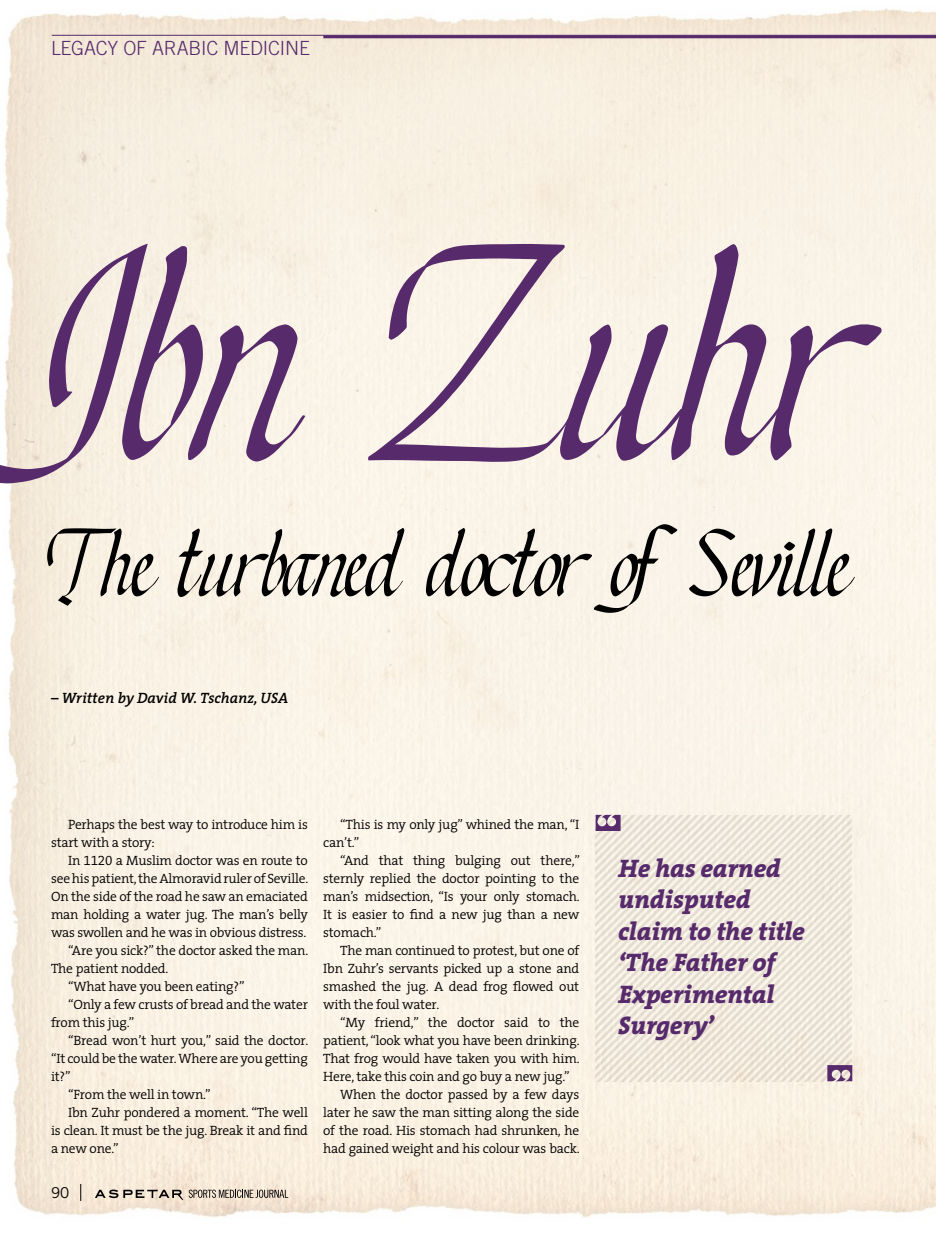
<style>
.page{position:relative;width:936px;height:1234px;background:#fff}
.page>*{position:absolute;margin:0;border:0;box-sizing:border-box;transform-origin:0 0}
.t1{font:297.3px "Chancery Cursive";letter-spacing:-.02em;color:#562a6b}
.t2{font:93.3px "Chancery Cursive";letter-spacing:-.02em;color:#000}
.t3{font:italic 800 25.5px/31.5px "The Serif";letter-spacing:-.015em;color:#562a6b}
.t4{font:300 19.5px "Trade Gothic LT Std";letter-spacing:-.01em;color:#562a6b}
.t5{font:italic 600 15px "The Serif";color:#000}
.t6{font:15px "Trade Gothic LT Std";color:#000}
.t7{font:300 13.5px/18px "The Serif";letter-spacing:-.015em;color:#000}
.s1{font-family:"The Serif Semi Light Expert";font-weight:400}
</style>
<div class="page">
<img style="left:4px;top:8px;width:931px;height:1210px">
<svg style="left:80px;top:1183px;width:1px;height:17px"></svg>
<svg style="left:189px;top:1189px;width:99px;height:8px"></svg>
<svg style="left:95px;top:1189px;width:88px;height:10px"></svg>
<svg style="left:595px;top:814px;width:257px;height:266px;background:#ede6db"></svg>
<hr style="left:52px;top:35px;width:883px;height:1px;background:#562a6b">
<hr style="left:323px;top:35px;width:612px;height:3px;background:#562a6b">
<h3 class="t4" style="left:51px;top:37px;width:260px">LEGACY OF ARABIC MEDICINE</h3>
<h1 class="t1" style="left:61px;top:220px;width:817px">Ibn Zuhr</h1>
<h2 class="t2" style="left:51px;top:521px;width:803px">The turbaned doctor ofSeville</h2>
<p class="t5" style="left:51px;top:685px;width:239px">– Written by David W. Tschanz, USA</p>
<p class="t7" style="left:51px;top:814px;width:258px;text-indent:17px">Perhaps the best way to introduce him is start with a story:</p>
<p class="t7" style="left:68px;top:850px;width:241px">In <span class="s1">1120</span> a Muslim doctor was en route to</p>
<p class="t7" style="left:51px;top:868px;width:259px">see his patient, the Almoravid ruler of Seville.</p>
<p class="t7" style="left:51px;top:886px;width:258px">On the side of the road he saw an emaciated</p>
<p class="t7" style="left:51px;top:904px;width:258px">man holding a water jug. The man’s belly</p>
<p class="t7" style="left:51px;top:922px;width:257px">was swollen and he was in obvious distress.</p>
<p class="t7" style="left:68px;top:940px;width:242px">“Are you sick?” the doctor asked the man.</p>
<p class="t7" style="left:51px;top:958px;width:119px">The patient nodded.</p>
<p class="t7" style="left:68px;top:976px;width:178px">“What have you been eating?”</p>
<p class="t7" style="left:68px;top:994px;width:241px">“Only a few crusts of bread and the water</p>
<p class="t7" style="left:51px;top:1012px;width:85px">from this jug.”</p>
<p class="t7" style="left:68px;top:1030px;width:242px">“Bread won’t hurt you,” said the doctor.</p>
<p class="t7" style="left:51px;top:1048px;width:258px">“It could be the water. Where are you getting</p>
<p class="t7" style="left:51px;top:1066px;width:21px">it?”</p>
<p class="t7" style="left:68px;top:1084px;width:144px">“From the well in town.”</p>
<p class="t7" style="left:68px;top:1102px;width:241px">Ibn Zuhr pondered a moment. “The well</p>
<p class="t7" style="left:51px;top:1120px;width:258px">is clean. It must be the jug. Break it and find</p>
<p class="t7" style="left:51px;top:1138px;width:69px">a new one.”</p>
<p class="t6" style="left:51px;top:1183px;width:20px">90</p>
<p class="t7" style="left:323px;top:814px;width:257px;text-indent:17px">“This is my only jug” whined the man, “I can’t.”</p>
<p class="t7" style="left:323px;top:850px;width:258px;text-align:justify;text-indent:17px">“And that thing bulging out there,” sternly replied the doctor pointing to the man’s midsection, “Is your only stomach.<br>It is easier to find a new jug than a new stomach.”</p>
<p class="t7" style="left:323px;top:940px;width:258px;text-align:justify;text-indent:17px">The man continued to protest, but one of Ibn Zuhr’s servants picked up a stone and smashed the jug. A dead frog flowed out with the foul water.</p>
<p class="t7" style="left:340px;top:1012px;width:240px">“My friend,” the doctor said to the</p>
<p class="t7" style="left:323px;top:1030px;width:258px">patient, “look what you have been drinking.</p>
<p class="t7" style="left:323px;top:1048px;width:258px">That frog would have taken you with him.</p>
<p class="t7" style="left:323px;top:1066px;width:248px">Here, take this coin and go buy a new jug.”</p>
<p class="t7" style="left:340px;top:1084px;width:240px">When the doctor passed by a few days</p>
<p class="t7" style="left:323px;top:1102px;width:258px">later he saw the man sitting along the side</p>
<p class="t7" style="left:323px;top:1120px;width:257px">of the road. His stomach had shrunken, he</p>
<p class="t7" style="left:323px;top:1138px;width:258px">had gained weight and his colour was back.</p>
<h3 class="t3" style="left:618px;top:851px;width:188px">He has earned undisputed claim to the title ‘The Father of<br>Experimental<br>Surgery’</h3>
</div>
